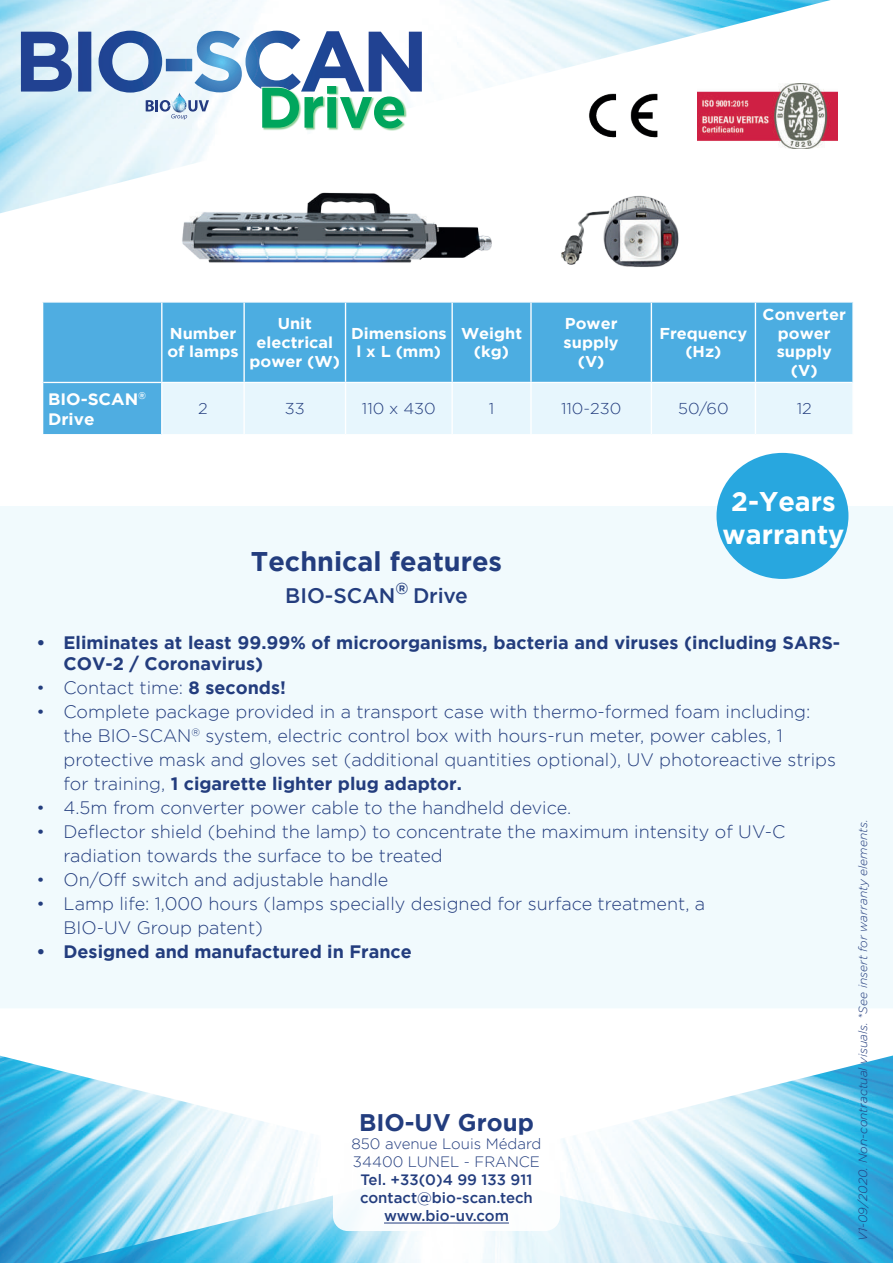
<style>
.page{position:relative;width:893px;height:1263px;background:#fff}
.page>*{position:absolute;margin:0;border:0;box-sizing:border-box;transform-origin:0 0}
.t1{font:700 27px "Gotham";color:#233d7e}
.t2{font:700 27px/32.4px "Gotham";color:#fff;text-align:center}
.t3{font:700 24px "Gotham";color:#233d7e}
.t4{font:500 21px "Gotham";color:#233d7e}
.t5{font:300 18px/24px "Gotham";color:#233d7e}
.t6{font:700 18px/21.6px "Gotham";color:#233d7e}
.t7{font:700 16.5px/19.8px "Gotham";color:#fff;scale:1.04 1}
.t8{font:700 15.75px/18.9px "Gotham";color:#fff;text-align:center;scale:1.04 1}
.t9{font:300 15.75px "Gotham";color:#233d7e;scale:1.04 1}
.t10{font:500 15px/18px "Gotham";color:#233d7e;text-align:center}
.t11{font:300 15px/18px "Gotham";color:#233d7e}
.t12{font:italic 300 12px "Gotham";color:#233d7e}
.s1{font-weight:700}
</style>
<div class="page">
<img style="left:0;top:0;width:831px;height:213px">
<div style="left:0;top:506px;width:893px;height:502px;background:#f1fafd"></div>
<img style="left:0;top:1056px;width:63px;height:207px">
<img style="left:63px;top:1055px;width:830px;height:208px">
<div style="left:333px;top:1103px;width:227px;height:128px;background:#fff;border-radius:15px"></div>
<hr style="left:384px;top:1223px;width:125px;height:1px;background:#233d7e">
<svg style="left:43px;top:303px;width:809px;height:131px;background:#80c5ea"></svg>
<hr style="left:43px;top:382px;width:119px;height:1px;background:#fff">
<hr style="left:162px;top:382px;width:82px;height:1px;background:#fff">
<hr style="left:244px;top:382px;width:102px;height:1px;background:#fff">
<hr style="left:346px;top:382px;width:106px;height:1px;background:#fff">
<hr style="left:452px;top:382px;width:79px;height:1px;background:#fff">
<hr style="left:531px;top:382px;width:120px;height:1px;background:#fff">
<hr style="left:651px;top:382px;width:104px;height:1px;background:#fff">
<hr style="left:755px;top:382px;width:97px;height:1px;background:#fff">
<hr style="left:161px;top:303px;width:1px;height:79px;background:#fff">
<hr style="left:243px;top:303px;width:2px;height:79px;background:#fff">
<hr style="left:345px;top:303px;width:1px;height:79px;background:#fff">
<hr style="left:451px;top:303px;width:2px;height:79px;background:#fff">
<hr style="left:530px;top:303px;width:2px;height:79px;background:#fff">
<hr style="left:651px;top:303px;width:1px;height:79px;background:#fff">
<hr style="left:755px;top:303px;width:1px;height:79px;background:#fff">
<hr style="left:161px;top:383px;width:1px;height:51px;background:#fff">
<hr style="left:243px;top:383px;width:2px;height:51px;background:#fff">
<hr style="left:345px;top:383px;width:1px;height:51px;background:#fff">
<hr style="left:451px;top:383px;width:2px;height:51px;background:#fff">
<hr style="left:530px;top:383px;width:2px;height:51px;background:#fff">
<hr style="left:651px;top:383px;width:1px;height:51px;background:#fff">
<hr style="left:755px;top:383px;width:1px;height:51px;background:#fff">
<img style="left:698px;top:84px;width:139px;height:64px">
<div style="left:262px;top:86px;width:145px;height:45px;background:#67bf72;opacity:.75"></div>
<svg style="left:99px;top:31px;width:305px;height:97px"></svg>
<div style="left:716px;top:453px;width:132px;height:126px;background:#28a7df;border-radius:50%"></div>
<img style="left:179px;top:187px;width:313px;height:76px">
<img style="left:555px;top:187px;width:126px;height:80px">
<p class="t8" style="left:167px;top:323px;width:70px;text-align:left">Number of lamps</p>
<p class="t8" style="left:250px;top:314px;width:88px">Unit electrical power (W)</p>
<p class="t8" style="left:351px;top:323px;width:93px">Dimensions l x L (mm)</p>
<p class="t8" style="left:461px;top:323px;width:60px">Weight (kg)</p>
<p class="t8" style="left:564px;top:314px;width:54px">Power supply (V)</p>
<p class="t8" style="left:659px;top:323px;width:86px">Frequency (Hz)</p>
<p class="t8" style="left:763px;top:304px;width:82px">Converter power supply (V)</p>
<p class="t7" style="left:48px;top:388px;width:96px">BIO-SCAN<sup>®<br></sup>Drive</p>
<p class="t9" style="left:198px;top:400px;width:11px">2</p>
<p class="t9" style="left:285px;top:400px;width:21px">33</p>
<p class="t9" style="left:362px;top:400px;width:73px">110 x 430</p>
<p class="t9" style="left:489px;top:400px;width:7px">1</p>
<p class="t9" style="left:561px;top:400px;width:60px">110-230</p>
<p class="t9" style="left:678px;top:400px;width:50px">50/60</p>
<p class="t9" style="left:797px;top:400px;width:16px">12</p>
<h1 class="t2" style="left:722px;top:485px;width:124px">2-Years warranty</h1>
<h1 class="t1" style="left:251px;top:545px;width:253px">Technical features</h1>
<p class="t4" style="left:285px;top:584px;width:184px">BIO-SCAN<sup>®</sup> Drive</p>
<p class="t6" style="left:64px;top:631px;width:778px;text-indent:-27px">• Eliminates at least 99.99% of microorganisms, bacteria and viruses (including SARS-<br>COV-2 / Coronavirus)</p>
<p class="t5" style="left:37px;top:676px;width:251px">• Contact time: <span class="s1">8 seconds!</span></p>
<p class="t5" style="left:64px;top:700px;width:774px;text-indent:-27px">• Complete package provided in a transport case with thermo-formed foam including: the BIO-SCAN<sup>®</sup> system, electric control box with hours-run meter, power cables, 1 protective mask and gloves set (additional quantities optional), UV photoreactive strips for training, <span class="s1">1 cigarette lighter plug adaptor.</span></p>
<p class="t5" style="left:37px;top:796px;width:536px">• 4.5m from converter power cable to the handheld device.</p>
<p class="t5" style="left:64px;top:820px;width:723px;text-indent:-27px">• Deflector shield (behind the lamp) to concentrate the maximum intensity of UV-C radiation towards the surface to be treated</p>
<p class="t5" style="left:37px;top:868px;width:353px">• On/Off switch and adjustable handle</p>
<p class="t5" style="left:64px;top:892px;width:643px;text-indent:-27px">• Lamp life: 1,000 hours (lamps specially designed for surface treatment, a<br>BIO-UV Group patent)</p>
<p class="t6" style="left:37px;top:941px;width:377px">• Designed and manufactured in France</p>
<h2 class="t3" style="left:359px;top:1108px;width:176px">BIO-UV Group</h2>
<p class="t11" style="left:351px;top:1134px;width:192px">850 avenue Louis Médard<br>34400 LUNEL - FRANCE</p>
<p class="t10" style="left:360px;top:1170px;width:174px">Tel. +33(0)4 99 133 911 contact@bio-scan.tech www.bio-uv.com</p>
<p class="t12" style="left:856px;top:1241px;width:422px;rotate:-90deg">V1-09/2020. Non-contractual visuals. *See insert for warranty elements.</p>
</div>
